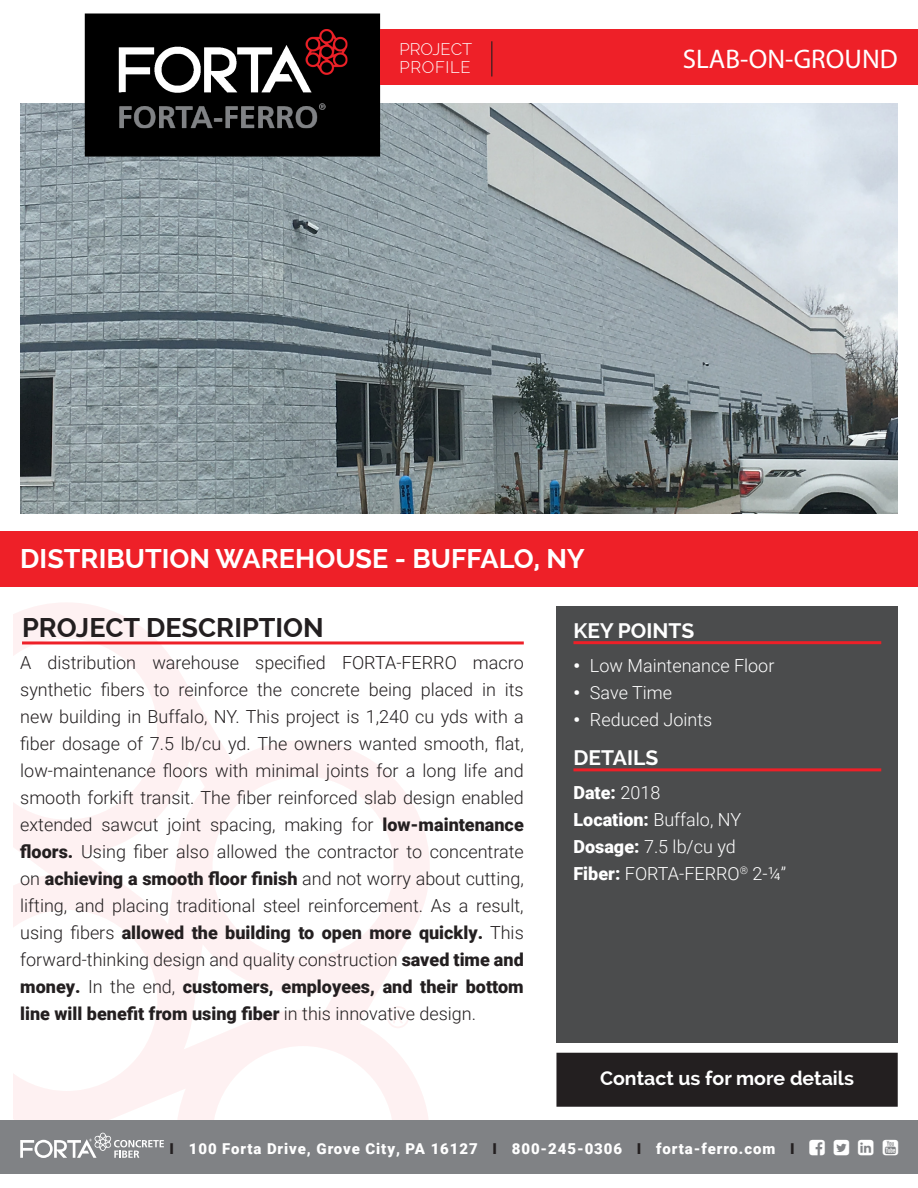
<style>
.page{position:relative;width:918px;height:1188px;background:#fff}
.page>*{position:absolute;margin:0;border:0;box-sizing:border-box;transform-origin:0 0}
.Project___Location{font:700 27px "Raleway";color:#fff}
.Project_Description{font:700 27px "Raleway";color:#231f20}
.Application{font:27px "Myriad Pro";color:#fff}
.Key_Points___Details{font:700 21px "Raleway";color:#fff}
.More_Details{font:700 19.5px "Raleway";color:#fff}
.Description_Body{font:300 18px/27px "Roboto";color:#231f20;text-align:justify}
.Bullets{font:300 18px "Roboto";color:#fff}
.t1{font:900 18px "Roboto";color:#fff}
.t2{font:300 16.5px "Raleway";color:#fff}
.t3{font:300 16.5px "Raleway";letter-spacing:.04em;color:#fff}
.t4{font:900 15px "Roboto";letter-spacing:.06em;color:#fff}
.s1{font-weight:900}
.s2{font-weight:300}
.s3{color:#231f20}
</style>
<div class="page">
<img style="left:20px;top:104px;width:878px;height:409px">
<div style="left:85px;top:14px;width:295px;height:143px;background:#000;border:2px solid #000"></div>
<svg style="left:14px;top:603px;width:416px;height:517px"></svg>
<svg style="left:387px;top:1006px;width:22px;height:22px"></svg>
<div style="left:556px;top:606px;width:342px;height:436px;background:#4b4c4d"></div>
<div style="left:0;top:531px;width:918px;height:56px;background:#ee2028"></div>
<hr style="left:22px;top:641px;width:502px;height:3px;background:#ee2028">
<hr style="left:573px;top:641px;width:308px;height:3px;background:#ee2028">
<hr style="left:573px;top:768px;width:308px;height:3px;background:#ee2028">
<div style="left:0;top:1120px;width:918px;height:54px;background:#808285"></div>
<div style="left:380px;top:29px;width:538px;height:56px;background:#ee2028"></div>
<hr style="left:491px;top:41px;width:1px;height:36px;background:#231f20">
<div style="left:557px;top:1053px;width:340px;height:53px;background:#231f20"></div>
<div style="left:556px;top:1053px;width:342px;height:54px;border:2px solid #231f20"></div>
<svg style="left:20px;top:1133px;width:144px;height:25px"></svg>
<img style="left:118px;top:29px;width:229px;height:100px">
<p class="t2" style="left:400px;top:40px;width:74px">PROJECT</p>
<p class="t3" style="left:400px;top:58px;width:73px">PROFILE</p>
<p class="Application" style="left:683px;top:42px;width:216px">SLAB-ON-GROUND</p>
<p class="Project___Location" style="left:20px;top:543px;width:566px">DISTRIBUTION WAREHOUSE - BUFFALO, NY</p>
<p class="Project_Description" style="left:22px;top:612px;width:303px">PROJECT DESCRIPTION</p>
<p class="Key_Points___Details" style="left:573px;top:618px;width:122px">KEY POINTS</p>
<p class="Bullets" style="left:573px;top:653px;width:202px"><span class="s1">•</span> Low Maintenance Floor</p>
<p class="Bullets" style="left:573px;top:680px;width:100px"><span class="s1">•</span> Save Time</p>
<p class="Bullets" style="left:573px;top:707px;width:140px"><span class="s1">•</span> Reduced Joints</p>
<p class="Key_Points___Details" style="left:573px;top:746px;width:86px">DETAILS</p>
<p class="t1" style="left:573px;top:780px;width:88px">Date: <span class="s2">2018</span></p>
<p class="Bullets" style="left:573px;top:807px;width:169px"><span class="s1">Location:</span> Buffalo, NY</p>
<p class="Bullets" style="left:573px;top:834px;width:164px"><span class="s1">Dosage:</span> 7.5 lb/cu yd</p>
<p class="Bullets" style="left:573px;top:861px;width:214px"><span class="s1">Fiber:</span> FORTA-FERRO<sup>®</sup> 2-¼”</p>
<p class="Description_Body" style="left:20px;top:648px;width:505px">A distribution warehouse specified FORTA-FERRO macro synthetic fibers to reinforce the concrete being placed in its new building in Buffalo, NY. This project is 1,240 cu yds with a fiber dosage of 7.5 lb/cu yd. The owners wanted smooth, flat, low-maintenance floors with minimal joints for a long life and smooth forkift transit. The fiber reinforced slab design enabled extended sawcut joint spacing, making for <span class="s1">low-maintenance floors.</span> Using fiber also allowed the contractor to concentrate on <span class="s1">achieving a smooth floor finish</span> and not worry about cutting, lifting, and placing traditional steel reinforcement. As a result, using fibers <span class="s1">allowed the building to open more quickly.</span> This forward-thinking design and quality construction <span class="s1">saved time and money.</span> In the end, <span class="s1">customers, employees, and their bottom line will benefit from using fiber</span> in this innovative design.</p>
<p class="More_Details" style="left:600px;top:1067px;width:255px">Contact us for more details</p>
<p class="t4" style="left:170px;top:1138px;width:627px"><span class="s3">I</span> 100 Forta Drive, Grove City, PA 16127 <span class="s3">I</span> 800-245-0306 <span class="s3">I</span> forta-ferro.com <span class="s3">I</span></p>
</div>
